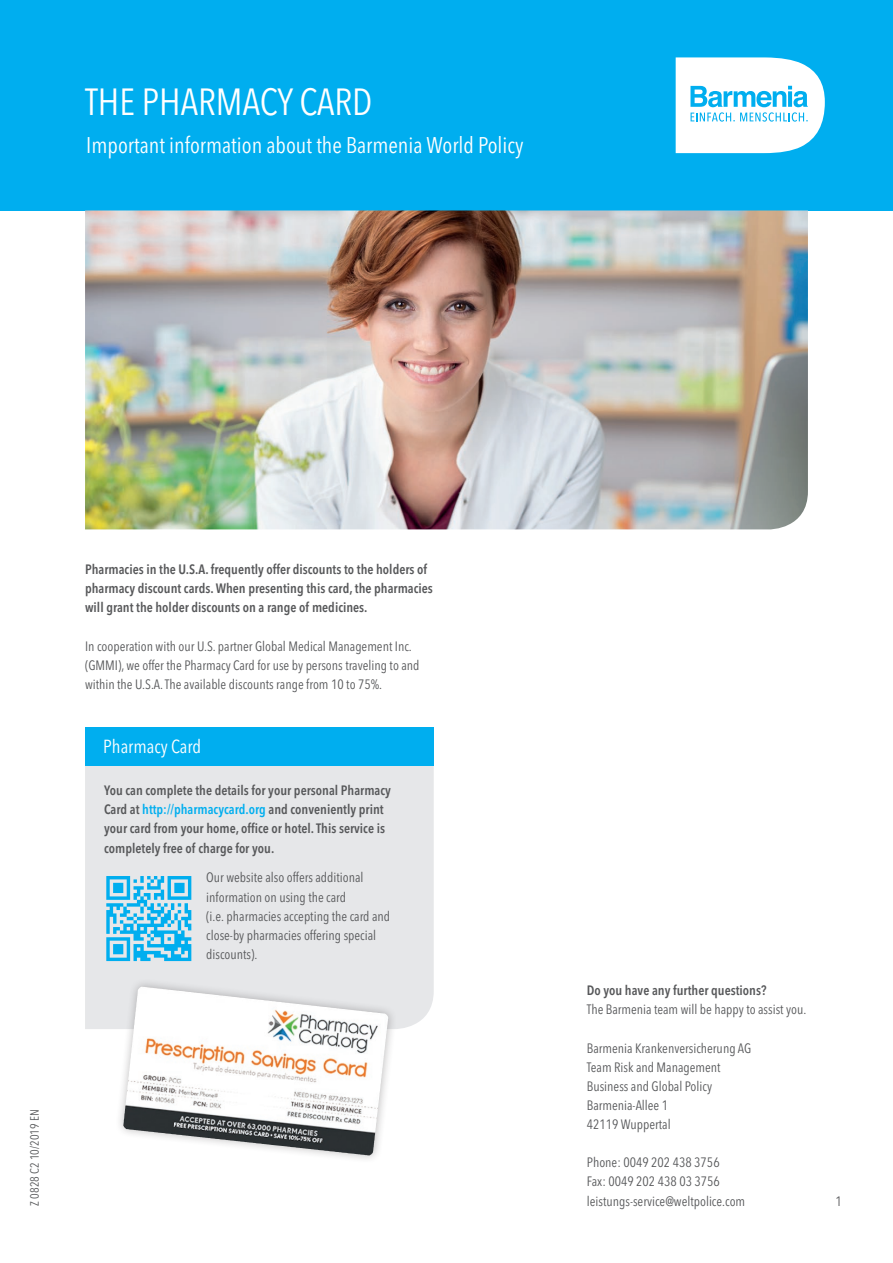
<style>
.page{position:relative;width:893px;height:1263px;background:#fff}
.page>*{position:absolute;margin:0;border:0;box-sizing:border-box;transform-origin:0 0}
.t1{font:condensed 37.5px "Avenir Next LT Pro";color:#fff}
.t2{font:condensed 22.5px "Avenir Next LT Pro";color:#fff}
.t3{font:condensed 18.75px "Avenir Next LT Pro";color:#fff}
.t4{font:condensed 13.5px/19.2px "Avenir Next LT Pro";color:#57585a}
.t5{font:600 condensed 13.5px/19.2px "Avenir Next LT Pro";color:#57585a}
.t6{font:condensed 12px "Avenir Next LT Pro";color:#57585a}
.s1{color:#00aeef}
</style>
<div class="page">
<div style="left:0;top:0;width:893px;height:210px;background:#00aeef"></div>
<svg style="left:676px;top:57px;width:149px;height:96px"></svg>
<img style="left:85px;top:210px;width:723px;height:319px">
<div style="left:85px;top:765px;width:349px;height:264px;background:#e6e7e9"></div>
<div style="left:85px;top:727px;width:349px;height:38px;background:#00aeef"></div>
<svg style="left:106px;top:876px;width:85px;height:85px"></svg>
<div style="left:115px;top:978px;width:282px;height:186px;background:#231f20;opacity:.3"></div>
<img style="left:123px;top:987px;width:249px;height:168px">
<h1 class="t1" style="left:85px;top:79px;width:289px">THE PHARMACY CARD</h1>
<h2 class="t2" style="left:86px;top:132px;width:439px">Important information about the Barmenia World Policy</h2>
<p class="t5" style="left:85px;top:560px;width:349px">Pharmacies in the U.S.A. frequently offer discounts to the holders of pharmacy discount cards. When presenting this card, the pharmacies will grant the holder discounts on a range of medicines.</p>
<p class="t4" style="left:85px;top:636px;width:336px">In cooperation with our U.S. partner Global Medical Management Inc. (GMMI), we offer the Pharmacy Card for use by persons traveling to and within the U.S.A. The available discounts range from 10 to 75%.</p>
<h3 class="t3" style="left:103px;top:735px;width:99px">Pharmacy Card</h3>
<p class="t5" style="left:104px;top:781px;width:288px">You can complete the details for your personal Pharmacy Card at <span class="s1">http://pharmacycard.org</span> and conveniently print your card from your home, office or hotel. This service is completely free of charge for you.</p>
<p class="t4" style="left:206px;top:868px;width:185px">Our website also offers additional information on using the card<br>(i.e. pharmacies accepting the card and close-by pharmacies offering special discounts).</p>
<p class="t6" style="left:27px;top:1205px;width:98px;rotate:-90deg">Z 0828 C2 10/2019 EN</p>
<p class="t5" style="left:587px;top:981px;width:181px">Do you have any further questions?</p>
<p class="t4" style="left:587px;top:1000px;width:221px">The Barmenia team will be happy to assist you.</p>
<p class="t4" style="left:587px;top:1038px;width:166px">Barmenia Krankenversicherung AG<br>Team Risk and Management<br>Business and Global Policy<br>Barmenia-Allee 1<br>42119 Wuppertal</p>
<p class="t4" style="left:587px;top:1153px;width:160px">Phone: 0049 202 438 3756<br>Fax: 0049 202 438 03 3756 leistungs-service@weltpolice.com</p>
<p class="t4" style="left:836px;top:1191px;width:8px">1</p>
</div>
